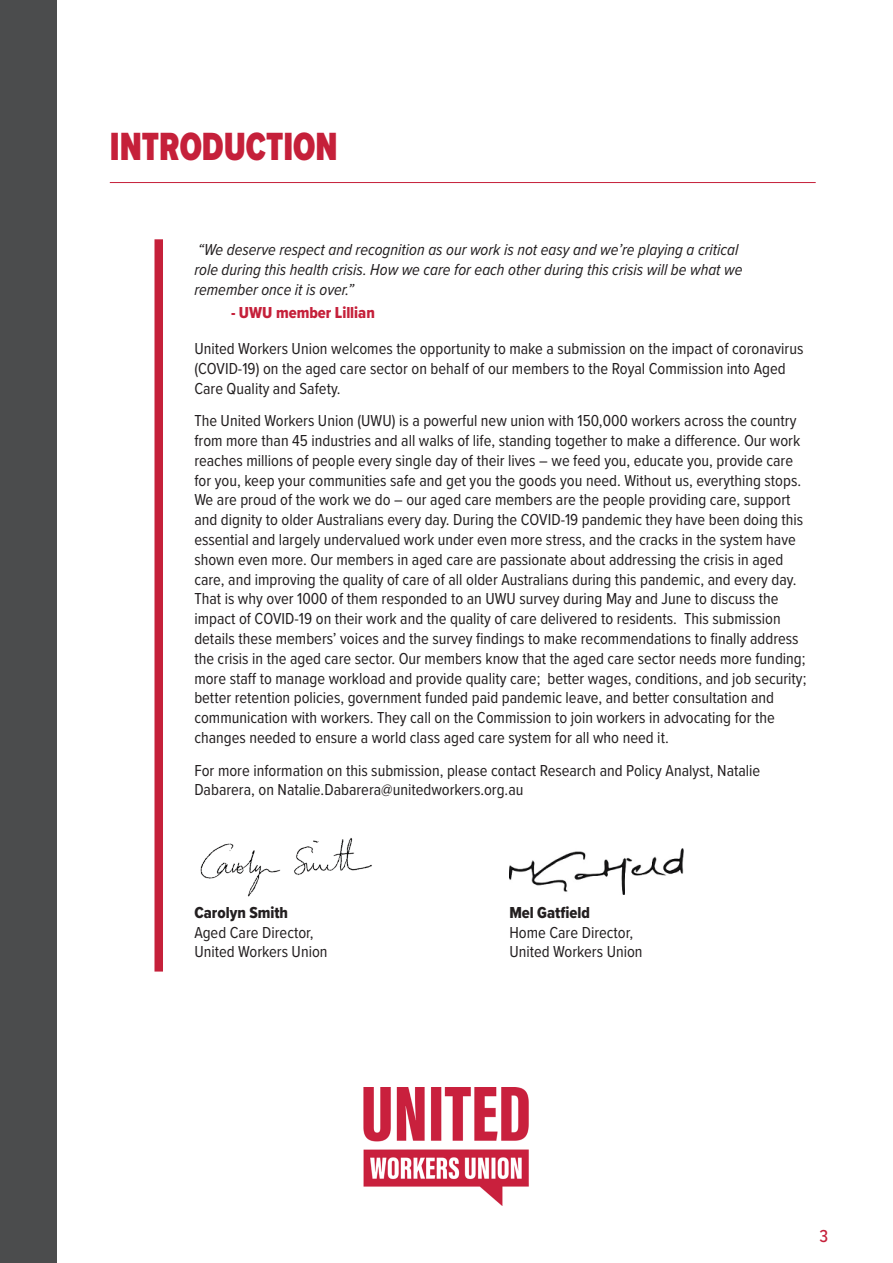
<style>
.page{position:relative;width:893px;height:1263px;background:#fff}
.page>*{position:absolute;margin:0;border:0;box-sizing:border-box;transform-origin:0 0}
.t1{font:900 40.8px "Proxima Nova Cond";color:#c5203a;scale:.85 1}
.t2{font:500 18px "Proxima Nova Cond";color:#c5203a}
.Body{font:16.5px/19.8px "Proxima Nova Cond";color:#231f20}
.t3{font:italic 16.5px/19.8px "Proxima Nova Cond";color:#231f20}
.t4{font:16.5px "Proxima Nova Cond Extrabld";color:#231f20}
.t5{font:16.5px "Proxima Nova Cond Extrabld";color:#c5203a}
</style>
<div class="page">
<img style="left:200px;top:838px;width:172px;height:59px">
<div style="left:0;top:0;width:57px;height:1263px;background:#4b4c4d"></div>
<hr style="left:110px;top:182px;width:706px;height:1px;background:#c5203a">
<div style="left:154px;top:239px;width:9px;height:732px;background:#c5203a"></div>
<img style="left:363px;top:1087px;width:166px;height:118px">
<img style="left:509px;top:849px;width:174px;height:45px">
<p class="t1" style="left:110px;top:117px;width:270px">INTRODUCTION</p>
<p class="t3" style="left:194px;top:239px;width:550px">“We deserve respect and recognition as our work is not easy and we’re playing a critical role during this health crisis. How we care for each other during this crisis will be what we remember once it is over.”</p>
<p class="t5" style="left:231px;top:301px;width:145px">- UWU member Lillian</p>
<p class="Body" style="left:194px;top:338px;width:611px">United Workers Union welcomes the opportunity to make a submission on the impact of coronavirus (COVID-19) on the aged care sector on behalf of our members to the Royal Commission into Aged<br>Care Quality and Safety.</p>
<p class="Body" style="left:194px;top:410px;width:614px">The United Workers Union (UWU) is a powerful new union with 150,000 workers across the country from more than 45 industries and all walks of life, standing together to make a difference. Our work reaches millions of people every single day of their lives – we feed you, educate you, provide care for you, keep your communities safe and get you the goods you need. Without us, everything stops.<br>We are proud of the work we do – our aged care members are the people providing care, support and dignity to older Australians every day. During the COVID-19 pandemic they have been doing this essential and largely undervalued work under even more stress, and the cracks in the system have shown even more. Our members in aged care are passionate about addressing the crisis in aged care, and improving the quality of care of all older Australians during this pandemic, and every day.<br>That is why over 1000 of them responded to an UWU survey during May and June to discuss the impact of COVID-19 on their work and the quality of care delivered to residents. This submission details these members’ voices and the survey findings to make recommendations to finally address the crisis in the aged care sector. Our members know that the aged care sector needs more funding; more staff to manage workload and provide quality care; better wages, conditions, and job security; better retention policies, government funded paid pandemic leave, and better consultation and communication with workers. They call on the Commission to join workers in advocating for the changes needed to ensure a world class aged care system for all who need it.</p>
<p class="Body" style="left:194px;top:759px;width:567px">For more information on this submission, please contact Research and Policy Analyst, Natalie<br>Dabarera, on Natalie.Dabarera@unitedworkers.org.au</p>
<p class="t4" style="left:194px;top:900px;width:95px">Carolyn Smith</p>
<p class="Body" style="left:194px;top:921px;width:121px">Aged Care Director,</p>
<p class="Body" style="left:194px;top:941px;width:135px">United Workers Union</p>
<p class="t4" style="left:509px;top:900px;width:82px">Mel Gatfield</p>
<p class="Body" style="left:509px;top:921px;width:125px">Home Care Director,</p>
<p class="Body" style="left:509px;top:941px;width:135px">United Workers Union</p>
<p class="t2" style="left:819px;top:1223px;width:10px">3</p>
</div>
